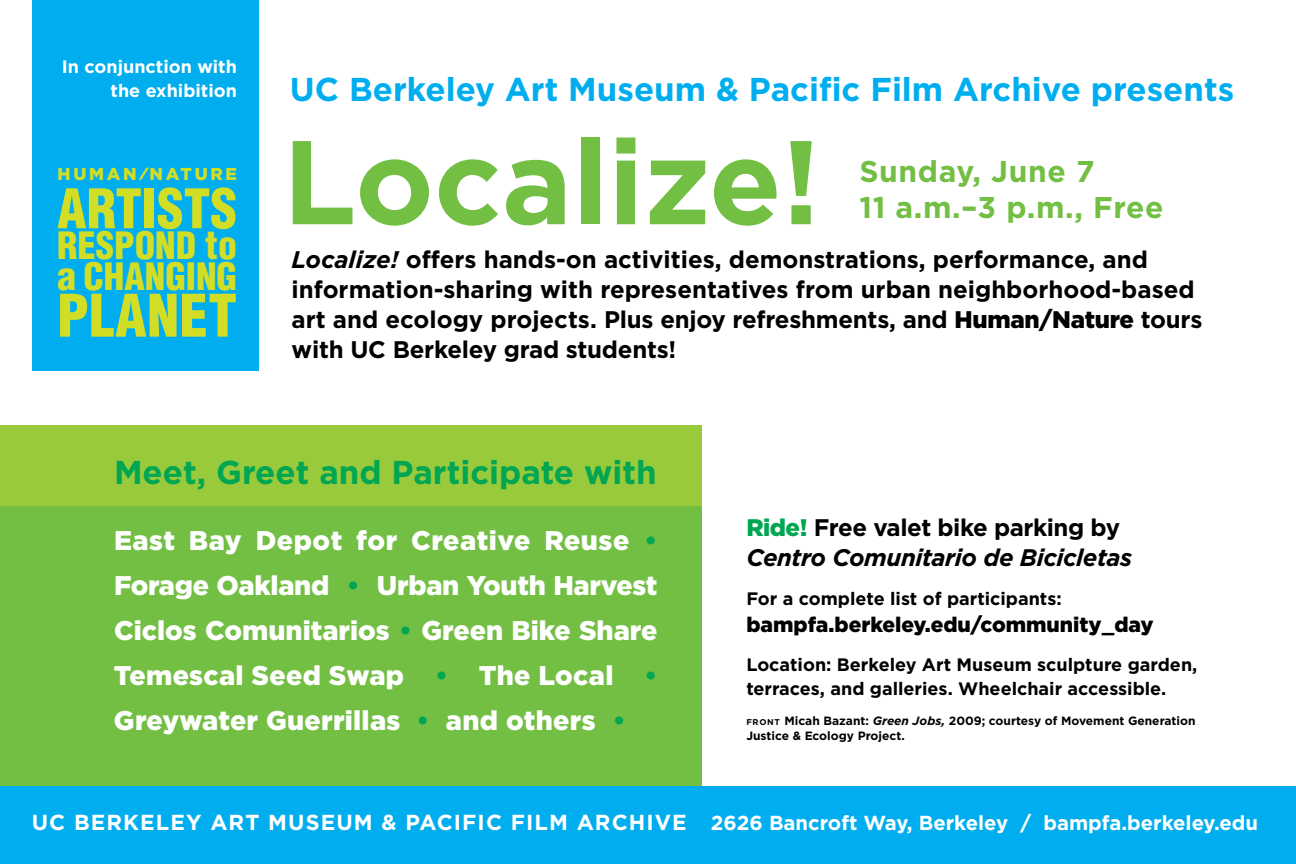
<style>
.page{position:relative;width:1296px;height:864px;background:#fff}
.page>*{position:absolute;margin:0;border:0;box-sizing:border-box;transform-origin:0 0}
.t1{font:700 118.8px "Gotham";color:#72bf44}
.t2{font:900 condensed 57.3px "Helvetica";letter-spacing:.005em;color:#d2de26}
.t3{font:900 condensed 53.1px "Helvetica";color:#d2de26}
.t4{font:900 condensed 36.9px/30.6px "Helvetica";color:#d2de26}
.t5{font:700 33px "Gotham";color:#00aeef}
.t6{font:700 33px "Gotham";color:#00a651}
.t7{font:700 30px "Gotham";letter-spacing:.02em;color:#72bf44}
.t8{font:900 27px/45px "Gotham";color:#fff;text-align:justify}
.t9{font:700 24px/30px "Gotham";color:#000}
.t10{font:italic 700 24px/30px "Gotham";letter-spacing:-.02em;color:#000}
.t11{font:700 21.6px "Gotham";letter-spacing:.05em;color:#fff}
.t12{font:900 21px "Gotham";color:#000}
.t13{font:700 20.4px "Gotham";color:#fff}
.t14{font:700 18px/24px "Gotham";color:#000}
.t15{font:700 18px/24px "Gotham";color:#fff;text-align:right}
.t16{font:900 17.1px "Gotham";letter-spacing:.16em;color:#d2de26}
.t17{font:700 12px/15px "Gotham";color:#000}
.s1{font-size:12.9px}
.s2{font-size:37.8px}
.s3{font-style:italic}
.s4{font-weight:900}
.s5{font-weight:700;color:#00a651}
.s6{font-weight:900;font-style:normal;color:#00a651}
.s7{font-style:normal}
.s8{font-size:8.4px}
.s9{font-size:21.6px}
</style>
<div class="page">
<div style="left:32px;top:0;width:227px;height:370px;background:#00aeef"></div>
<div style="left:0;top:425px;width:701px;height:422px;background:#72bf44"></div>
<div style="left:0;top:425px;width:701px;height:81px;background:#99ca3c"></div>
<div style="left:0;top:787px;width:1296px;height:77px;background:#00aeef"></div>
<p class="t15" style="left:62px;top:55px;width:177px">I n conjunction with the exhibition</p>
<p class="t16" style="left:58px;top:164px;width:181px">human<span class="s1">/</span>nature</p>
<h3 class="t3" style="left:57px;top:176px;width:181px">ARTISTS</h3>
<h3 class="t4" style="left:57px;top:230px;width:182px">RESPOND <span class="s2">TO<br>A</span> CHANGING</h3>
<h2 class="t2" style="left:57px;top:280px;width:181px">PLANET</h2>
<h3 class="t5" style="left:290px;top:70px;width:946px">UC Berkeley Art Museum &amp; Pacific Film Archive presents</h3>
<h1 class="t1" style="left:283px;top:114px;width:539px">Localize!</h1>
<p class="t7" style="left:860px;top:154px;width:237px">Sunday, June 7</p>
<p class="t7" style="left:860px;top:190px;width:306px">11 a.m.–3 p.m., Free</p>
<p class="t9" style="left:292px;top:244px;width:912px"><span class="s3">Localize!</span> offers hands-on activities, demonstrations, performance, and information-sharing with representatives from urban neighborhood-based art and ecology projects. Plus enjoy refreshments, and <span class="s4">Human/Nature</span> tours with UC Berkeley grad students!</p>
<h3 class="t6" style="left:114px;top:453px;width:544px">Meet, Greet and Participate with</h3>
<p class="t8" style="left:114px;top:517px;width:545px">East Bay Depot for Creative Reuse <span class="s5">• </span>Forage Oakland <span class="s5">•</span> Urban Youth Harvest Ciclos Comunitarios <span class="s5">•</span> Green Bike Share Temescal Seed Swap <span class="s5">•</span> The Local <span class="s5">• </span>Greywater Guerrillas <span class="s5">•</span> and others <span class="s5">•</span></p>
<p class="t10" style="left:746px;top:512px;width:387px"><span class="s6">Ride!</span> <span class="s7">Free valet bike parking by<br></span>Centro Comunitario de Bicicletas</p>
<p class="t14" style="left:746px;top:586px;width:317px">For a complete list of participants:</p>
<p class="t12" style="left:746px;top:612px;width:409px">bampfa.berkeley.edu/community_day</p>
<p class="t14" style="left:746px;top:652px;width:452px">Location: Berkeley Art Museum sculpture garden, terraces, and galleries. Wheelchair accessible.</p>
<p class="t17" style="left:746px;top:713px;width:451px"><span class="s8">FRONT</span> Micah Bazant: <span class="s3">Green Jobs,</span> 2009; courtesy of Movement Generation<br>Justice &amp; Ecology Project.</p>
<p class="t11" style="left:32px;top:810px;width:254px">UC berkeley art mus</p>
<p class="t11" style="left:321px;top:810px;width:34px">eum</p>
<p class="t11" style="left:382px;top:810px;width:40px">&amp; pac</p>
<p class="t11" style="left:454px;top:810px;width:97px">ific film</p>
<p class="t13" style="left:577px;top:811px;width:683px"><span class="s9">a rc hive</span> 2626 Bancroft Way, Berkeley / bampfa.berkeley.edu</p>
</div>
